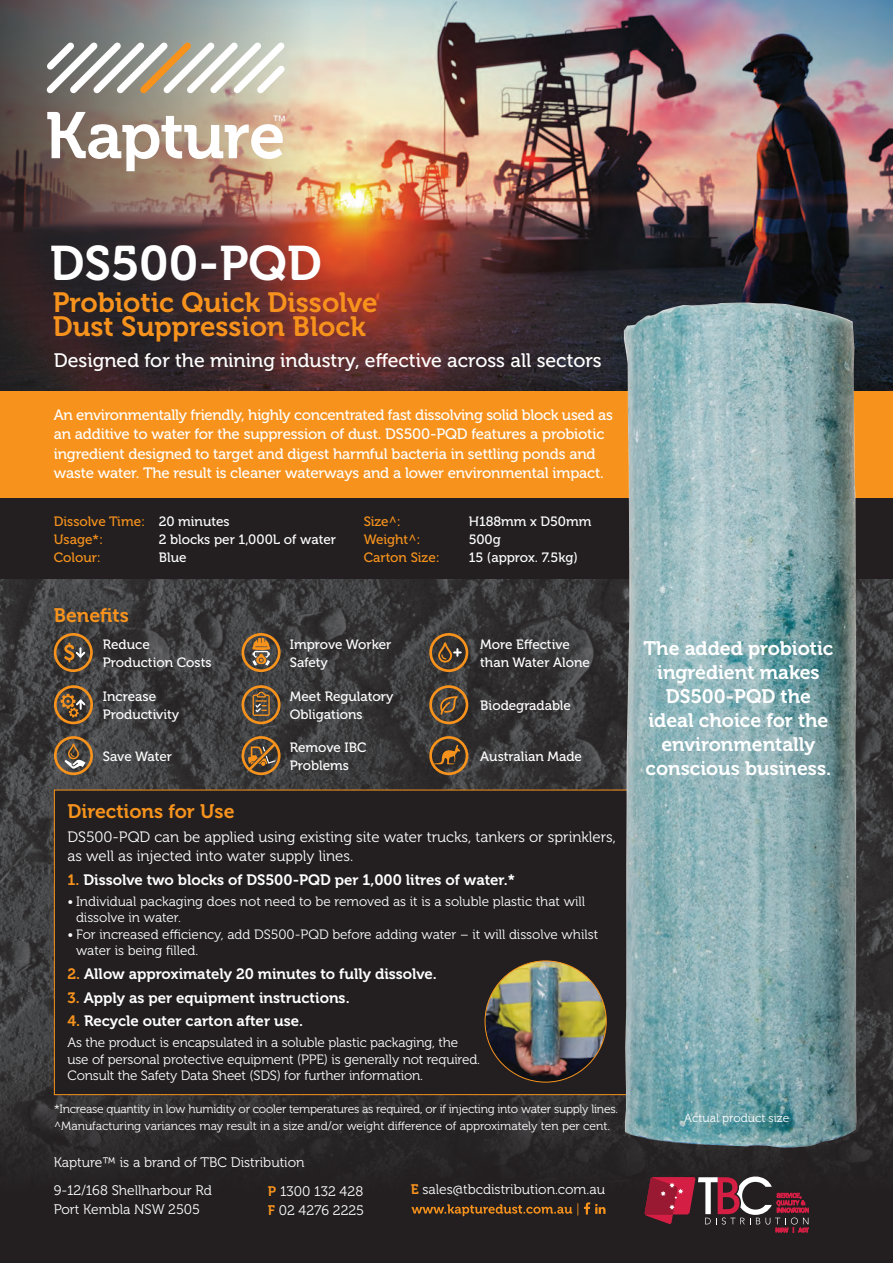
<style>
.page{position:relative;width:893px;height:1263px;background:#fff}
.page>*{position:absolute;margin:0;border:0;box-sizing:border-box;transform-origin:0 0}
.t1{font:65.25px "Museo 700";letter-spacing:-.02em;color:#fff}
.t2{font:48.3px "Museo 700";color:#fff}
.t3{font:27.9px/24.2px "Museo 700";color:#f7931d}
.t4{font:19.5px/24px "Museo 700";color:#fff;text-align:center}
.t5{font:19.5px "Museo 500";color:#fff}
.t6{font:19.5px "Museo 700";color:#f7931d}
.t7{font:15px/19.5px "Museo 500";letter-spacing:-.01em;color:#fff}
.t8{font:15px "Museo 700";color:#fff}
.t9{font:15px/19.5px "Museo 300";color:#fff}
.t10{font:13.8px/19px "Museo 300";color:#fff}
.t11{font:13.5px/16.5px "Museo 300";letter-spacing:-.01em;color:#fff}
.t12{font:13.5px/18px "Museo 500";color:#fff}
.t13{font:13.5px "Museo 500";color:#f7931d}
.t14{font:13.05px "Helvetica Neue";color:#fff}
.t15{font:12px "Museo 300";color:#fff}
.t16{font:12px "Museo 300";letter-spacing:-.02em;color:#fff}
.s1{color:#fff}
.s2{color:#f7931d}
.s3{font-family:"Museo 700";color:#f7931d}
</style>
<div class="page">
<img style="left:0;top:579px;width:893px;height:470px">
<div style="left:0;top:1049px;width:893px;height:214px;background:#231f20"></div>
<img style="left:0;top:0;width:893px;height:391px">
<svg style="left:45px;top:43px;width:241px;height:57px"></svg>
<div style="left:0;top:473px;width:893px;height:106px;background:#231f20"></div>
<div style="left:0;top:391px;width:893px;height:106px;background:#f7931d"></div>
<div style="left:54px;top:790px;width:682px;height:305px;background:#231f20"></div>
<svg style="left:412px;top:1202px;width:193px;height:14px"></svg>
<svg style="left:645px;top:1176px;width:164px;height:57px"></svg>
<svg style="left:54px;top:633px;width:39px;height:39px;background:#705638"></svg>
<svg style="left:429px;top:633px;width:39px;height:39px;background:#6c5032"></svg>
<svg style="left:54px;top:685px;width:39px;height:39px;background:#785a37"></svg>
<svg style="left:242px;top:685px;width:39px;height:39px;background:#775a39"></svg>
<svg style="left:429px;top:685px;width:39px;height:39px;background:#6e5333"></svg>
<svg style="left:429px;top:736px;width:39px;height:39px;background:#6c4e2b"></svg>
<svg style="left:54px;top:736px;width:39px;height:39px;background:#7b6348"></svg>
<svg style="left:242px;top:736px;width:39px;height:39px;background:#7c5a33"></svg>
<svg style="left:242px;top:633px;width:39px;height:39px;background:#86643d"></svg>
<img style="left:620px;top:287px;width:258px;height:866px">
<img style="left:485px;top:961px;width:121px;height:121px;border-radius:61px">
<p class="t1" style="left:45px;top:99px;width:242px">Kapture</p>
<p class="t14" style="left:273px;top:111px;width:14px">™</p>
<p class="t2" style="left:50px;top:236px;width:273px">DS500-PQD</p>
<p class="t3" style="left:53px;top:291px;width:326px">Probiotic Quick Dissolve<br>Dust Suppression Block</p>
<p class="t5" style="left:54px;top:349px;width:550px">Designed for the mining industry, effective across all sectors</p>
<p class="t7" style="left:54px;top:405px;width:561px">An environmentally friendly, highly concentrated fast dissolving solid block used as an additive to water for the suppression of dust. DS500-PQD features a probiotic ingredient designed to target and digest harmful bacteria in settling ponds and waste water. The result is cleaner waterways and a lower environmental impact.</p>
<p class="t13" style="left:54px;top:514px;width:177px">Dissolve Time: <span class="s1">20 minutes</span></p>
<p class="t13" style="left:54px;top:532px;width:51px">Usage*:</p>
<p class="t12" style="left:159px;top:530px;width:179px">2 blocks per 1,000L of water</p>
<p class="t13" style="left:54px;top:550px;width:49px">Colour:</p>
<p class="t12" style="left:159px;top:548px;width:29px">Blue</p>
<p class="t6" style="left:54px;top:605px;width:77px">Benefits</p>
<p class="t13" style="left:364px;top:514px;width:39px">Size^:</p>
<p class="t12" style="left:469px;top:512px;width:124px">H188mm x D50mm</p>
<p class="t13" style="left:364px;top:532px;width:58px">Weight^:</p>
<p class="t12" style="left:469px;top:530px;width:34px">500g</p>
<p class="t13" style="left:364px;top:550px;width:78px">Carton Size:</p>
<p class="t12" style="left:469px;top:548px;width:111px">15 (approx. 7.5kg)</p>
<p class="t12" style="left:103px;top:635px;width:110px">Reduce<br>Production Costs</p>
<p class="t12" style="left:290px;top:635px;width:103px">Improve Worker<br>Safety</p>
<p class="t12" style="left:480px;top:635px;width:111px">More Effective than Water Alone</p>
<p class="t12" style="left:103px;top:687px;width:78px">Increase<br>Productivity</p>
<p class="t12" style="left:290px;top:687px;width:105px">Meet Regulatory<br>Obligations</p>
<p class="t12" style="left:480px;top:696px;width:92px">Biodegradable</p>
<p class="t12" style="left:103px;top:747px;width:71px">Save Water</p>
<p class="t12" style="left:290px;top:738px;width:78px">Remove IBC<br>Problems</p>
<p class="t12" style="left:480px;top:747px;width:103px">Australian Made</p>
<p class="t6" style="left:68px;top:800px;width:169px">Directions for Use</p>
<p class="t9" style="left:68px;top:827px;width:550px">DS500-PQD can be applied using existing site water trucks, tankers or sprinklers, as well as injected into water supply lines.</p>
<p class="t8" style="left:68px;top:871px;width:449px"><span class="s2">1.</span> Dissolve two blocks of DS500-PQD per 1,000 litres of water.*</p>
<p class="t11" style="left:76px;top:893px;width:510px;text-indent:-9px">• Individual packaging does not need to be removed as it is a soluble plastic that will dissolve in water.</p>
<p class="t11" style="left:76px;top:926px;width:524px;text-indent:-9px">• For increased efficiency, add DS500-PQD before adding water – it will dissolve whilst water is being filled.</p>
<p class="t8" style="left:68px;top:965px;width:371px"><span class="s2">2.</span> Allow approximately 20 minutes to fully dissolve.</p>
<p class="t8" style="left:68px;top:989px;width:284px"><span class="s2">3.</span> Apply as per equipment instructions.</p>
<p class="t8" style="left:68px;top:1013px;width:237px"><span class="s2">4.</span> Recycle outer carton after use.</p>
<p class="t11" style="left:68px;top:1034px;width:414px">As the product is encapsulated in a soluble plastic packaging, the use of personal protective equipment (PPE) is generally not required.<br>Consult the Safety Data Sheet (SDS) for further information.</p>
<p class="t16" style="left:54px;top:1103px;width:565px">*Increase quantity in low humidity or cooler temperatures as required, or if injecting into water supply lines.</p>
<p class="t15" style="left:54px;top:1119px;width:558px">^Manufacturing variances may result in a size and/or weight difference of approximately ten per cent.</p>
<p class="t10" style="left:54px;top:1152px;width:252px">Kapture™ is a brand of TBC Distribution</p>
<p class="t10" style="left:54px;top:1181px;width:160px">9-12/168 Shellharbour Rd<br>Port Kembla NSW 2505</p>
<p class="t10" style="left:268px;top:1182px;width:97px"><span class="s3">P</span> 1300 132 428</p>
<p class="t10" style="left:268px;top:1201px;width:98px"><span class="s3">F</span> 02 4276 2225</p>
<p class="t10" style="left:411px;top:1180px;width:196px"><span class="s3">E</span> sales@tbcdistribution.com.au</p>
<p class="t4" style="left:643px;top:636px;width:191px">The added probiotic ingredient makes<br>DS500-PQD the ideal choice for the environmentally conscious business.</p>
<p class="t15" style="left:684px;top:1111px;width:107px">Actual product size</p>
</div>
